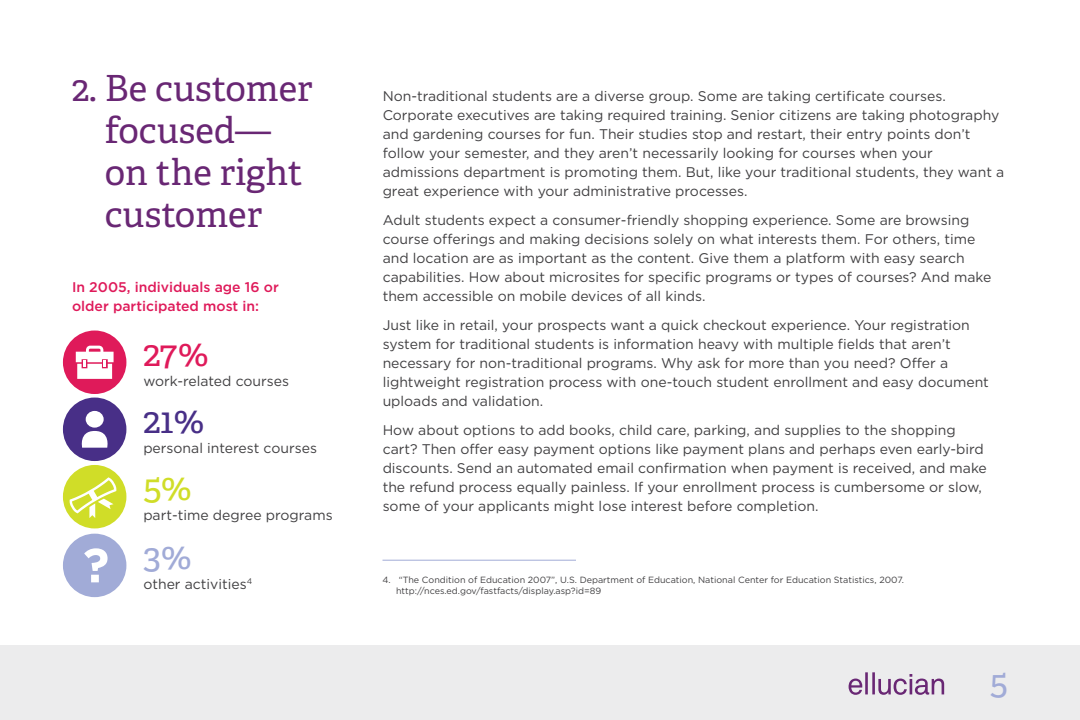
<style>
.page{position:relative;width:1080px;height:720px;background:#fff}
.page>*{position:absolute;margin:0;border:0;box-sizing:border-box;transform-origin:0 0}
.t1{font:36px/42px "Adelle";color:#692774}
.t2{font:36px "Adelle";color:#df1a5a}
.t3{font:36px "Adelle";color:#482f87}
.t4{font:36px "Adelle";color:#d0dd28}
.t5{font:36px "Adelle";color:#a1abd7}
.t6{font:35px "Adelle";color:#a1abd7}
.t7{font:14px/19px "Gotham HTF";color:#414042}
.t8{font:500 14px/19px "Gotham HTF";color:#df1a5a}
.t9{font:9px/10.8px "Gotham HTF";color:#414042}
</style>
<div class="page">
<div style="left:63px;top:534px;width:63px;height:63px;background:#a1abd7;border-radius:50%"></div>
<hr style="left:382px;top:560px;width:194px;height:1px;background:#a1abd7">
<div style="left:63px;top:331px;width:63px;height:63px;background:#df1a5a;border-radius:50%"></div>
<svg style="left:76px;top:346px;width:38px;height:33px"></svg>
<div style="left:63px;top:398px;width:63px;height:63px;background:#482f87;border-radius:50%"></div>
<svg style="left:81px;top:411px;width:27px;height:37px"></svg>
<div style="left:63px;top:465px;width:63px;height:63px;background:#d0dd28;border-radius:50%"></div>
<svg style="left:84px;top:548px;width:24px;height:34px"></svg>
<svg style="left:70px;top:477px;width:46px;height:41px"></svg>
<div style="left:0;top:645px;width:1080px;height:75px;background:#ececed"></div>
<svg style="left:849px;top:672px;width:95px;height:23px"></svg>
<h1 class="t1" style="left:105px;top:65px;width:209px;text-indent:-33px">2. Be customer focused— on the right customer</h1>
<p class="t8" style="left:72px;top:278px;width:208px">In 2005, individuals age 16 or older participated most in:</p>
<h1 class="t2" style="left:143px;top:327px;width:67px">27%</h1>
<p class="t7" style="left:143px;top:371px;width:147px">work-related courses</p>
<h1 class="t3" style="left:143px;top:394px;width:63px">21%</h1>
<p class="t7" style="left:143px;top:438px;width:175px">personal interest courses</p>
<h1 class="t4" style="left:143px;top:461px;width:50px">5%</h1>
<p class="t7" style="left:143px;top:506px;width:191px">part-time degree programs</p>
<h1 class="t5" style="left:143px;top:530px;width:50px">3%</h1>
<p class="t7" style="left:143px;top:574px;width:110px">other activities<sup>4</sup></p>
<p class="t7" style="left:383px;top:86px;width:623px">Non-traditional students are a diverse group. Some are taking certificate courses.<br>Corporate executives are taking required training. Senior citizens are taking photography and gardening courses for fun. Their studies stop and restart, their entry points don’t follow your semester, and they aren’t necessarily looking for courses when your admissions department is promoting them. But, like your traditional students, they want a great experience with your administrative processes.</p>
<p class="t7" style="left:383px;top:210px;width:610px">Adult students expect a consumer-friendly shopping experience. Some are browsing course offerings and making decisions solely on what interests them. For others, time and location are as important as the content. Give them a platform with easy search capabilities. How about microsites for specific programs or types of courses? And make them accessible on mobile devices of all kinds.</p>
<p class="t7" style="left:383px;top:315px;width:608px">Just like in retail, your prospects want a quick checkout experience. Your registration system for traditional students is information heavy with multiple fields that aren’t necessary for non-traditional programs. Why ask for more than you need? Offer a lightweight registration process with one-touch student enrollment and easy document uploads and validation.</p>
<p class="t7" style="left:383px;top:420px;width:606px">How about options to add books, child care, parking, and supplies to the shopping cart? Then offer easy payment options like payment plans and perhaps even early-bird discounts. Send an automated email confirmation when payment is received, and make the refund process equally painless. If your enrollment process is cumbersome or slow, some of your applicants might lose interest before completion.</p>
<p class="t9" style="left:396px;top:574px;width:510px;text-indent:-14px">4. “The Condition of Education 2007”, U.S. Department of Education, National Center for Education Statistics, 2007. http://nces.ed.gov/fastfacts/display.asp?id=89</p>
<h2 class="t6" style="left:990px;top:657px;width:19px">5</h2>
</div>
